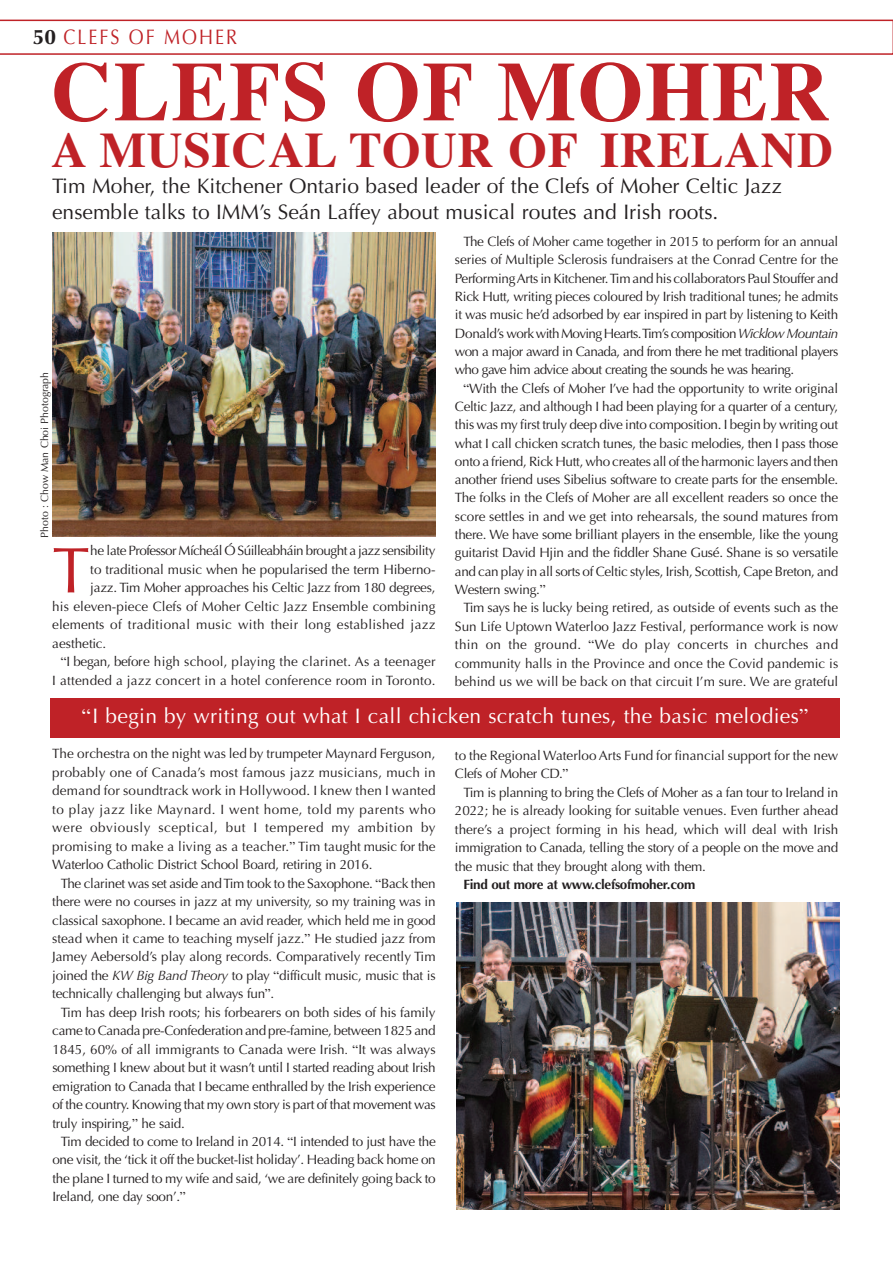
<style>
.page{position:relative;width:893px;height:1263px;background:#fff}
.page>*{position:absolute;margin:0;border:0;box-sizing:border-box;transform-origin:0 0}
.t1{font:700 84px "Times";letter-spacing:.02em;color:#bf2227}
.t2{font:64.65px "Optima";color:#bf2227;scale:1.04 1}
.t3{font:700 49.5px "Times";letter-spacing:.015em;color:#bf2227}
.t4{font:21px/25.5px "Optima";color:#231f20}
.t5{font:21px "Optima";letter-spacing:.015em;color:#fff}
.t6{font:21px "Optima";letter-spacing:.11em;color:#bf2227;scale:.85 1}
.t7{font:13.5px/18.5px "Optima";letter-spacing:-.02em;color:#231f20;text-align:justify}
.t8{font:13.5px "Optima";letter-spacing:.015em;color:#231f20}
.t9{font:13.5px/18.5px "Optima";color:#231f20}
.t10{font:13.5px "Optima";letter-spacing:-.04em;color:#231f20}
.t11{font:13.5px "Optima";letter-spacing:.005em;color:#231f20}
.t12{font:13.5px "Optima";letter-spacing:.02em;color:#231f20}
.t13{font:700 13.5px "Optima";letter-spacing:-.02em;color:#231f20}
.t14{font:10.5px "Optima";color:#231f20}
.s1{font-weight:700;color:#231f20}
.s2{font-family:"Times"}
.s3{font-style:italic}
</style>
<div class="page">
<svg style="left:0;top:20px;width:893px;height:35px"></svg>
<div style="left:51px;top:698px;width:789px;height:39px;background:#bf2227"></div>
<img style="left:53px;top:232px;width:383px;height:305px">
<img style="left:457px;top:903px;width:383px;height:306px">
<h3 class="t6" style="left:33px;top:24px;width:242px"><span class="s1">50</span> CLEFS OF MOHER</h3>
<h1 class="t1" style="left:51px;top:42px;width:780px">CLEFS OF MOHER</h1>
<h3 class="t3" style="left:51px;top:121px;width:783px">A MUSICAL TOUR OF IRELAND</h3>
<h3 class="t4" style="left:52px;top:174px;width:731px">Tim Moher, the Kitchener Ontario based leader of the Clefs of Moher Celtic Jazz ensemble talks to IMM’s Seán Laffey about musical routes and Irish roots.</h3>
<p class="t14" style="left:39px;top:538px;width:167px;rotate:-90deg">Photo : Chow Man Choi Photograph</p>
<h2 class="t2" style="left:52px;top:533px;width:38px">T</h2>
<p class="t10" style="left:90px;top:543px;width:347px">he late Professor Mícheál Ó Súilleabháin brought a jazz sensibility</p>
<p class="t7" style="left:90px;top:560px;width:347px">to traditional music when he popularised the term Hiberno-</p>
<p class="t7" style="left:90px;top:579px;width:347px">jazz. Tim Moher approaches his Celtic Jazz from 180 degrees,</p>
<p class="t11" style="left:52px;top:598px;width:385px">his eleven-piece Clefs of Moher Celtic Jazz Ensemble combining</p>
<p class="t12" style="left:52px;top:617px;width:385px">elements of traditional music with their long established jazz</p>
<p class="t9" style="left:52px;top:634px;width:55px">aesthetic.</p>
<p class="t8" style="left:61px;top:654px;width:376px"><span class="s2">“</span>I began, before high school, playing the clarinet. As a teenager</p>
<p class="t8" style="left:52px;top:672px;width:385px">I attended a jazz concert in a hotel conference room in Toronto.</p>
<p class="t7" style="left:455px;top:233px;width:385px;text-indent:9px">The Clefs of Moher came together in 2015 to perform for an annual series of Multiple Sclerosis fundraisers at the Conrad Centre for the PerformingArts in Kitchener.Tim and his collaborators Paul Stouffer and Rick Hutt, writing pieces coloured by Irish traditional tunes; he admits it was music he’d adsorbed by ear inspired in part by listening to Keith Donald’s work with Moving Hearts.Tim’s composition <span class="s3">Wicklow Mountain </span>won a major award in Canada, and from there he met traditional players who gave him advice about creating the sounds he was hearing.</p>
<p class="t7" style="left:455px;top:379px;width:385px;text-indent:9px"><span class="s2">“</span>With the Clefs of Moher I’ve had the opportunity to write original Celtic Jazz, and although I had been playing for a quarter of a century, this was my first truly deep dive into composition. I begin by writing out what I call chicken scratch tunes, the basic melodies, then I pass those onto a friend, Rick Hutt, who creates all of the harmonic layers and then another friend uses Sibelius software to create parts for the ensemble.<br>The folks in the Clefs of Moher are all excellent readers so once the score settles in and we get into rehearsals, the sound matures from there. We have some brilliant players in the ensemble, like the young guitarist David Hjin and the fiddler Shane Gusé. Shane is so versatile and can play in all sorts of Celtic styles, Irish, Scottish, Cape Breton, and Western swing.<span class="s2">”</span></p>
<p class="t7" style="left:455px;top:599px;width:385px;text-indent:9px">Tim says he is lucky being retired, as outside of events such as the Sun Life Uptown Waterloo Jazz Festival, performance work is now thin on the ground. <span class="s2">“</span>We do play concerts in churches and community halls in the Province and once the Covid pandemic is behind us we will be back on that circuit I’m sure. We are grateful</p>
<h3 class="t5" style="left:82px;top:704px;width:728px"><span class="s2">“</span>I begin by writing out what I call chicken scratch tunes, the basic melodies<span class="s2">”</span></h3>
<p class="t7" style="left:52px;top:745px;width:385px">The orchestra on the night was led by trumpeter Maynard Ferguson, probably one of Canada’s most famous jazz musicians, much in demand for soundtrack work in Hollywood. I knew then I wanted to play jazz like Maynard. I went home, told my parents who were obviously sceptical, but I tempered my ambition by promising to make a living as a teacher.<span class="s2">”</span> Tim taught music for the Waterloo Catholic District School Board, retiring in 2016.</p>
<p class="t7" style="left:52px;top:874px;width:385px;text-indent:9px">The clarinet was set aside andTim took to the Saxophone. <span class="s2">“</span>Back then there were no courses in jazz at my university, so my training was in classical saxophone. I became an avid reader, which held me in good stead when it came to teaching myself jazz.<span class="s2">”</span> He studied jazz from Jamey Aebersold’s play along records. Comparatively recently Tim joined the <span class="s3">KW Big Band Theory</span> to play <span class="s2">“</span>difficult music, music that is technically challenging but always fun<span class="s2">”</span>.</p>
<p class="t7" style="left:52px;top:1003px;width:385px;text-indent:9px">Tim has deep Irish roots; his forbearers on both sides of his family came to Canada pre-Confederation and pre-famine, between 1825 and 1845, 60% of all immigrants to Canada were Irish<span class="s3">.</span> <span class="s2">“</span>It was always something I knew about but it wasn’t until I started reading about Irish emigration to Canada that I became enthralled by the Irish experience of the country. Knowing that my own story is part of that movement was truly inspiring,<span class="s2">”</span> he said.</p>
<p class="t7" style="left:52px;top:1132px;width:385px;text-indent:8px">Tim decided to come to Ireland in 2014. <span class="s2">“</span>I intended to just have the one visit, the ‘tick it off the bucket-list holiday’. Heading back home on the plane I turned to my wife and said, ‘we are definitely going back to Ireland, one day soon’.<span class="s2">”</span></p>
<p class="t9" style="left:455px;top:746px;width:385px">to the Regional Waterloo Arts Fund for financial support for the new<br>Clefs of Moher CD.<span class="s2">”</span></p>
<p class="t7" style="left:455px;top:783px;width:385px;text-indent:9px">Tim is planning to bring the Clefs of Moher as a fan tour to Ireland in 2022; he is already looking for suitable venues. Even further ahead there’s a project forming in his head, which will deal with Irish immigration to Canada, telling the story of a people on the move and the music that they brought along with them.</p>
<p class="t13" style="left:463px;top:877px;width:233px">Find out more at www.clefsofmoher.com</p>
</div>
